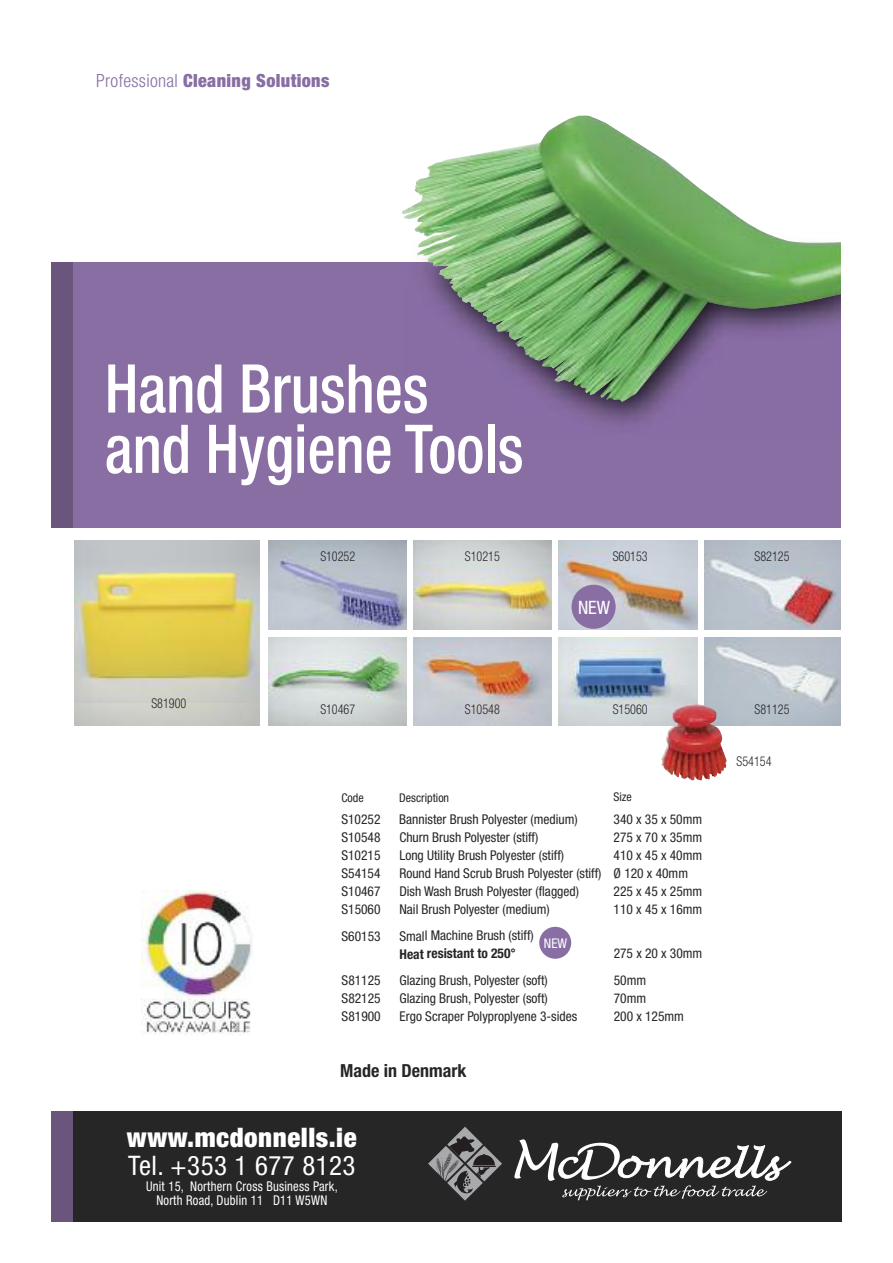
<style>
.page{position:relative;width:893px;height:1263px;background:#fff}
.page>*{position:absolute;margin:0;border:0;box-sizing:border-box;transform-origin:0 0}
.t1{font:500 condensed 67.35px/60.3px "Helvetica Neue";color:#fff;scale:.9 1}
.t2{font:900 condensed 26.85px "Helvetica Neue";letter-spacing:.02em;color:#fff}
.t3{font:condensed 26.85px "Helvetica Neue";letter-spacing:.02em;color:#fff}
.t4{font:condensed 18.45px "Helvetica Neue";color:#fff}
.t5{font:900 condensed 18.15px "Helvetica Neue";letter-spacing:.02em;color:#896ea4}
.t6{font:700 condensed 18px "Helvetica Neue";color:#272627}
.t7{font:condensed 13.5px "Helvetica Neue";color:#272627}
.t8{font:300 condensed 13.5px "Helvetica Neue";color:#272627;scale:.9 1}
.t9{font:condensed 13.5px/13.5px "Helvetica Neue";letter-spacing:.02em;color:#fff;text-align:center;scale:.93 1}
.t10{font:700 condensed 13.5px "Helvetica Neue";color:#272627}
.t11{font:condensed 13.35px "Helvetica Neue";color:#fff}
.t12{font:condensed 12px "Helvetica Neue";color:#272627}
.s1{font-weight:300}
</style>
<div class="page">
<div style="left:51px;top:262px;width:791px;height:265px;background:#896ea4"></div>
<div style="left:51px;top:262px;width:22px;height:265px;background:#6a567c"></div>
<img style="left:269px;top:541px;width:138px;height:88px">
<img style="left:269px;top:637px;width:138px;height:89px">
<img style="left:561px;top:402px;width:281px;height:36px">
<img style="left:402px;top:115px;width:440px;height:287px">
<img style="left:414px;top:541px;width:138px;height:88px">
<img style="left:414px;top:637px;width:138px;height:89px">
<img style="left:559px;top:541px;width:138px;height:88px">
<img style="left:559px;top:637px;width:138px;height:89px">
<img style="left:704px;top:541px;width:137px;height:88px">
<img style="left:704px;top:637px;width:137px;height:89px">
<img style="left:75px;top:552px;width:184px;height:152px">
<img style="left:661px;top:704px;width:65px;height:76px">
<div style="left:571px;top:585px;width:45px;height:44px;background:#896ea4;border-radius:50%"></div>
<img style="left:142px;top:890px;width:110px;height:145px">
<div style="left:539px;top:927px;width:32px;height:32px;background:#896ea4;border-radius:50%"></div>
<div style="left:54px;top:1111px;width:788px;height:111px;background:#272627"></div>
<svg style="left:514px;top:1139px;width:278px;height:61px"></svg>
<svg style="left:428px;top:1127px;width:74px;height:73px"></svg>
<div style="left:51px;top:1111px;width:22px;height:111px;background:#6a567c"></div>
<h3 class="t5" style="left:96px;top:74px;width:235px"><span class="s1">Professional</span> Cleaning Solutions</h3>
<h1 class="t1" style="left:105px;top:364px;width:467px">Hand Brushes and Hygiene Tools</h1>
<p class="t8" style="left:151px;top:698px;width:40px">S81900</p>
<p class="t8" style="left:320px;top:551px;width:40px">S10252</p>
<p class="t8" style="left:465px;top:551px;width:40px">S10215</p>
<p class="t8" style="left:613px;top:551px;width:40px">S60153</p>
<p class="t8" style="left:755px;top:551px;width:40px">S82125</p>
<h3 class="t4" style="left:578px;top:601px;width:34px">NEW</h3>
<p class="t8" style="left:320px;top:704px;width:40px">S10467</p>
<p class="t8" style="left:465px;top:704px;width:40px">S10548</p>
<p class="t8" style="left:613px;top:704px;width:40px">S15060</p>
<p class="t8" style="left:755px;top:704px;width:40px">S81125</p>
<p class="t12" style="left:341px;top:793px;width:24px">Code</p>
<p class="t12" style="left:399px;top:793px;width:51px">Description</p>
<p class="t12" style="left:613px;top:793px;width:20px">Size</p>
<p class="t7" style="left:341px;top:814px;width:41px">S10252</p>
<p class="t7" style="left:399px;top:814px;width:180px">Bannister Brush Polyester (medium)</p>
<p class="t7" style="left:613px;top:814px;width:90px">340 x 35 x 50mm</p>
<p class="t7" style="left:341px;top:832px;width:41px">S10548</p>
<p class="t7" style="left:399px;top:832px;width:140px">Churn Brush Polyester (stiff)</p>
<p class="t7" style="left:614px;top:832px;width:90px">275 x 70 x 35mm</p>
<p class="t7" style="left:341px;top:850px;width:41px">S10215</p>
<p class="t7" style="left:399px;top:850px;width:166px">Long Utility Brush Polyester (stiff)</p>
<p class="t7" style="left:614px;top:850px;width:90px">410 x 45 x 40mm</p>
<p class="t7" style="left:341px;top:868px;width:41px">S54154</p>
<p class="t7" style="left:399px;top:868px;width:290px">Round Hand Scrub Brush Polyester (stiff) Ø 120 x 40mm</p>
<p class="t7" style="left:341px;top:886px;width:41px">S10467</p>
<p class="t7" style="left:399px;top:886px;width:181px">Dish Wash Brush Polyester (flagged)</p>
<p class="t7" style="left:614px;top:886px;width:90px">225 x 45 x 25mm</p>
<p class="t7" style="left:341px;top:904px;width:41px">S15060</p>
<p class="t7" style="left:399px;top:904px;width:152px">Nail Brush Polyester (medium)</p>
<p class="t7" style="left:614px;top:904px;width:90px">110 x 45 x 16mm</p>
<p class="t7" style="left:342px;top:931px;width:41px">S60153</p>
<p class="t7" style="left:399px;top:931px;width:136px">Small Machine Brush (stiff)</p>
<p class="t10" style="left:399px;top:949px;width:118px">Heat resistant to 250°</p>
<p class="t7" style="left:614px;top:948px;width:90px">275 x 20 x 30mm</p>
<p class="t7" style="left:342px;top:975px;width:41px">S81125</p>
<p class="t7" style="left:400px;top:975px;width:150px">Glazing Brush, Polyester (soft)</p>
<p class="t7" style="left:614px;top:975px;width:34px">50mm</p>
<p class="t7" style="left:342px;top:993px;width:41px">S82125</p>
<p class="t7" style="left:400px;top:993px;width:150px">Glazing Brush, Polyester (soft)</p>
<p class="t7" style="left:614px;top:993px;width:34px">70mm</p>
<p class="t7" style="left:342px;top:1011px;width:41px">S81900</p>
<p class="t7" style="left:400px;top:1011px;width:179px">Ergo Scraper Polyproplyene 3-sides</p>
<p class="t7" style="left:614px;top:1011px;width:72px">200 x 125mm</p>
<p class="t11" style="left:544px;top:938px;width:25px">NEW</p>
<h3 class="t6" style="left:340px;top:1060px;width:128px">Made in Denmark</h3>
<p class="t8" style="left:737px;top:757px;width:40px">S54154</p>
<h2 class="t2" style="left:127px;top:1127px;width:231px">www.mcdonnells.ie</h2>
<h2 class="t3" style="left:128px;top:1156px;width:229px">Tel. +353 1 677 8123</h2>
<p class="t9" style="left:146px;top:1181px;width:208px">Unit 15, Northern Cross Business Park,<br>North Road, Dublin 11 D11 W5WN</p>
</div>
